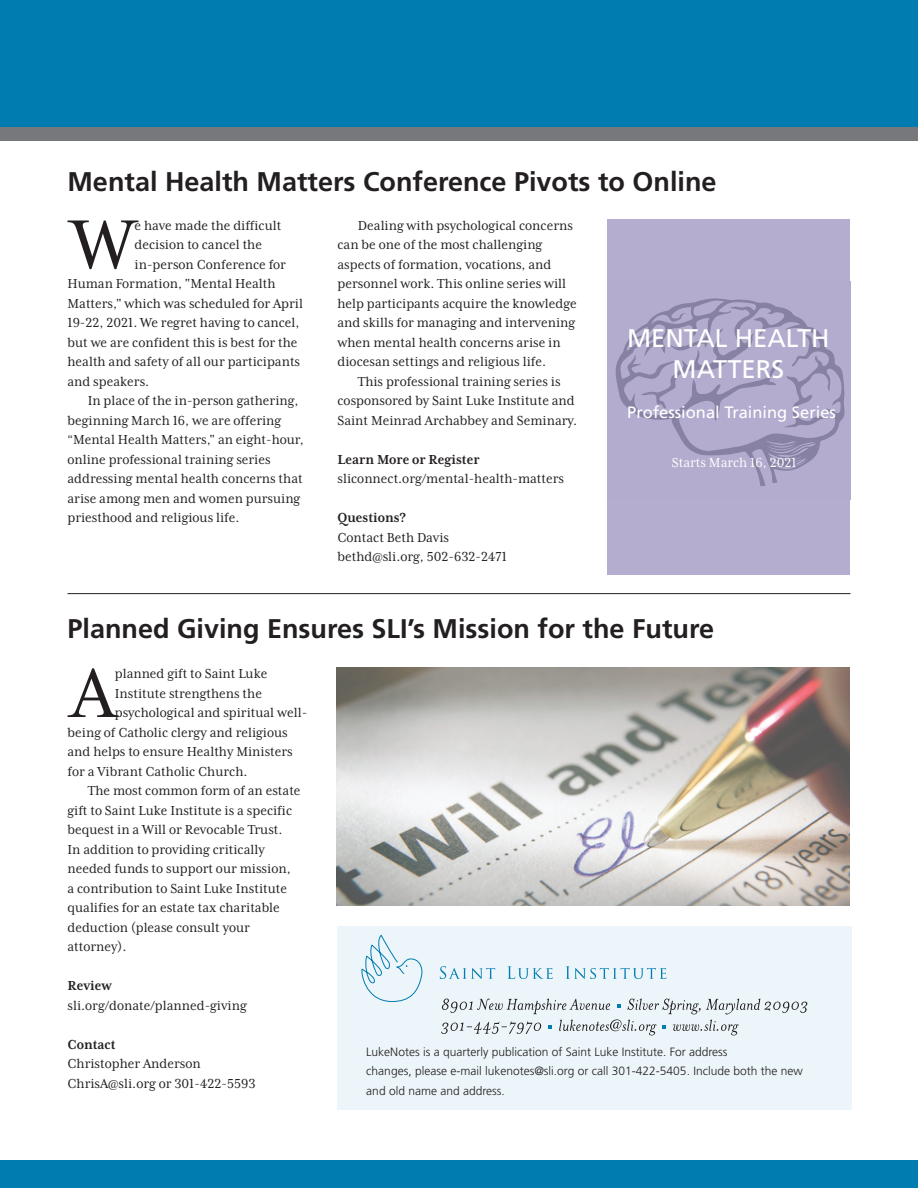
<style>
.page{position:relative;width:918px;height:1188px;background:#fff}
.page>*{position:absolute;margin:0;border:0;box-sizing:border-box;transform-origin:0 0}
.body_opening_para{font:79.95px "Mrs Eaves XL Serif Nar OT";color:#231f20}
.subhead4{font:700 27px "Frutiger LT Std";color:#231f20}
.t1{font:25.5px/30.6px "Frutiger LT Std";color:#fff;text-align:center}
.t2{font:16.5px "Frutiger LT Std";color:#fff}
.Body_Text_Indented{font:15px/19.5px "Mrs Eaves XL Serif Nar OT";color:#231f20}
.body_opening_para-2{font:15px "Mrs Eaves XL Serif Nar OT";color:#231f20}
.Body_Text_under_Subh{font:15px/19.5px "Mrs Eaves XL Serif Nar OT";color:#231f20}
.Subtitle_in_Body_Tex{font:700 15px "Mrs Eaves XL Serif Nar OT";color:#231f20}
.t3{font:15px "Mrs Eaves XL Serif Nar OT";color:#fff}
.Body_Text_under_Subh-2{font:700 15px "Mrs Eaves XL Serif Nar OT";color:#231f20}
.lukenotes_info{font:300 12px/19.5px "Frutiger LT Std";color:#231f20}
.s1{font-weight:700}
</style>
<div class="page">
<div style="left:0;top:0;width:918px;height:127px;background:#007cb1"></div>
<div style="left:0;top:127px;width:918px;height:13px;background:#76787b"></div>
<div style="left:0;top:1161px;width:918px;height:27px;background:#007cb1"></div>
<div style="left:337px;top:926px;width:515px;height:184px;background:#ecf5f9"></div>
<svg style="left:362px;top:935px;width:61px;height:67px"></svg>
<svg style="left:440px;top:966px;width:55px;height:13px"></svg>
<svg style="left:507px;top:966px;width:46px;height:13px"></svg>
<svg style="left:566px;top:966px;width:100px;height:13px"></svg>
<svg style="left:441px;top:998px;width:367px;height:37px"></svg>
<hr style="left:68px;top:593px;width:782px;height:1px;background:#231f20">
<img style="left:337px;top:667px;width:513px;height:239px">
<svg style="left:608px;top:281px;width:242px;height:219px;background:#aba4c6"></svg>
<div style="left:608px;top:219px;width:242px;height:62px;background:#b4adcf"></div>
<div style="left:608px;top:500px;width:242px;height:75px;background:#b4adcf"></div>
<p class="subhead4" style="left:68px;top:166px;width:651px">Mental Health Matters Conference Pivots to Online</p>
<p class="body_opening_para" style="left:71px;top:205px;width:65px">W</p>
<p class="body_opening_para-2" style="left:135px;top:217px;width:148px">e have made the difficult</p>
<p class="body_opening_para-2" style="left:135px;top:237px;width:129px">decision to cancel the</p>
<p class="body_opening_para-2" style="left:135px;top:256px;width:153px">in-person Conference for</p>
<p class="body_opening_para-2" style="left:68px;top:276px;width:210px">Human Formation, "Mental Health</p>
<p class="body_opening_para-2" style="left:68px;top:295px;width:237px">Matters," which was scheduled for April</p>
<p class="body_opening_para-2" style="left:68px;top:315px;width:234px">19-22, 2021. We regret having to cancel,</p>
<p class="body_opening_para-2" style="left:68px;top:334px;width:232px">but we are confident this is best for the</p>
<p class="body_opening_para-2" style="left:68px;top:354px;width:234px">health and safety of all our participants</p>
<p class="body_opening_para-2" style="left:68px;top:373px;width:83px">and speakers.</p>
<p class="Body_Text_Indented" style="left:68px;top:391px;width:238px;text-indent:20px">In place of the in-person gathering, beginning March 16, we are offering “Mental Health Matters," an eight-hour, online professional training series addressing mental health concerns that arise among men and women pursuing priesthood and religious life.</p>
<p class="Body_Text_Indented" style="left:338px;top:215px;width:241px;text-indent:20px">Dealing with psychological concerns can be one of the most challenging aspects of formation, vocations, and personnel work. This online series will help participants acquire the knowledge and skills for managing and intervening when mental health concerns arise in diocesan settings and religious life.</p>
<p class="Body_Text_Indented" style="left:338px;top:371px;width:241px;text-align:center">This professional training series is cosponsored by Saint Luke Institute and<br>Saint Meinrad Archabbey and Seminary.</p>
<p class="Subtitle_in_Body_Tex" style="left:338px;top:451px;width:144px">Learn More or Register</p>
<p class="Body_Text_under_Subh" style="left:338px;top:469px;width:228px">sliconnect.org/mental-health-matters</p>
<p class="Body_Text_under_Subh-2" style="left:338px;top:510px;width:70px">Questions?</p>
<p class="Body_Text_under_Subh" style="left:338px;top:527px;width:171px">Contact Beth Davis bethd@sli.org, 502-632-2471</p>
<p class="t1" style="left:627px;top:323px;width:204px">MENTAL HEALTH<br>MATTERS</p>
<p class="t2" style="left:627px;top:402px;width:210px">Professional Training Series</p>
<p class="t3" style="left:672px;top:455px;width:126px">Starts March 16, 2021</p>
<p class="subhead4" style="left:68px;top:613px;width:648px">Planned Giving Ensures SLI’s Mission for the Future</p>
<p class="body_opening_para" style="left:71px;top:653px;width:45px">A</p>
<p class="body_opening_para-2" style="left:115px;top:666px;width:154px">planned gift to Saint Luke</p>
<p class="body_opening_para-2" style="left:115px;top:685px;width:149px">Institute strengthens the</p>
<p class="body_opening_para-2" style="left:115px;top:705px;width:194px">psychological and spiritual well-</p>
<p class="body_opening_para-2" style="left:68px;top:724px;width:222px">being of Catholic clergy and religious</p>
<p class="body_opening_para-2" style="left:68px;top:744px;width:227px">and helps to ensure Healthy Ministers</p>
<p class="body_opening_para-2" style="left:68px;top:763px;width:181px">for a Vibrant Catholic Church.</p>
<p class="Body_Text_Indented" style="left:68px;top:781px;width:235px;text-indent:20px">The most common form of an estate gift to Saint Luke Institute is a specific bequest in a Will or Revocable Trust.<br>In addition to providing critically needed funds to support our mission, a contribution to Saint Luke Institute qualifies for an estate tax charitable deduction (please consult your attorney).</p>
<p class="Body_Text_under_Subh" style="left:68px;top:976px;width:181px"><span class="s1">Review </span>sli.org/donate/planned-giving</p>
<p class="Body_Text_under_Subh" style="left:68px;top:1034px;width:189px"><span class="s1">Contact<br></span>Christopher Anderson<br>ChrisA@sli.org or 301-422-5593</p>
<p class="lukenotes_info" style="left:366px;top:1042px;width:438px">LukeNotes is a quarterly publication of Saint Luke Institute. For address<br>changes, please e-mail lukenotes@sli.org or call 301-422-5405. Include both the new and old name and address.</p>
</div>
